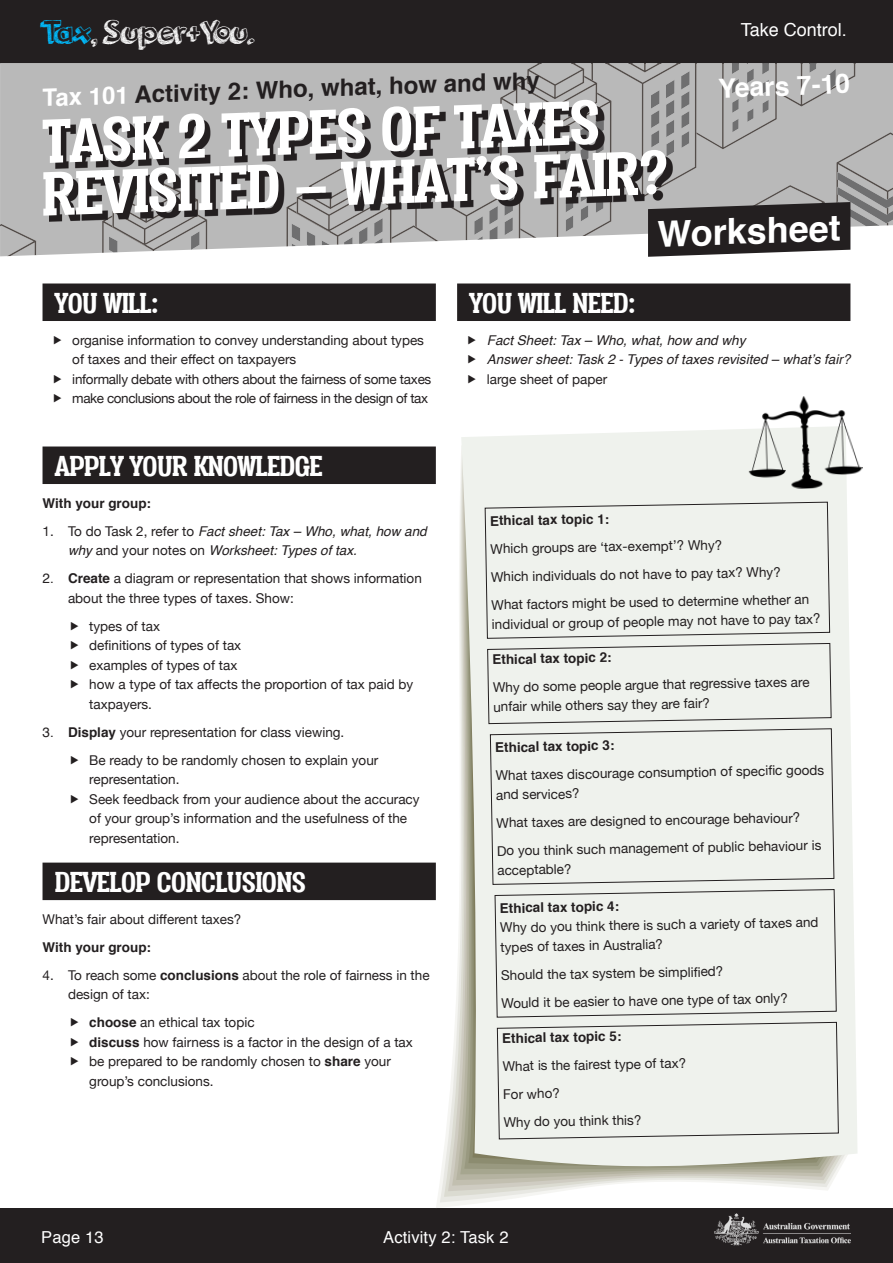
<style>
.page{position:relative;width:893px;height:1263px;background:#fff}
.page>*{position:absolute;margin:0;border:0;box-sizing:border-box;transform-origin:0 0}
.HEADER_-_DROP_SHADDO{font:700 72px/52.5px "Vacer Serif Personal";color:#fff}
.H2_-_WORKSHEET{font:700 36px "Helvetica";color:#fff}
.H3_-_Black_Backgroun{font:700 33px "Vacer Serif Personal";color:#fff}
.t1{font:33px "orangejuice";letter-spacing:-.015em;color:#fff}
.t2{font:700 26.55px "Helvetica";color:#fff}
.H2_-_HEADER{font:700 24px "Helvetica";color:#231f20}
.t3{font:18px "Helvetica";color:#fff}
.t4{font:16.5px "Helvetica";letter-spacing:.01em;color:#fff}
.BODY{font:13.5px/19.5px "Helvetica Neue";color:#231f20}
.t5{font:italic 13.5px/19.5px "Helvetica";color:#231f20}
.BODY-2{font:700 13.5px "Helvetica";color:#231f20}
.BODY-3{font:13.5px "Helvetica Neue";letter-spacing:-.02em;color:#231f20}
.BODY-4{font:13.5px "Helvetica Neue";letter-spacing:-.03em;color:#231f20}
.s1{color:#00bdff}
.s2{color:#fff}
.s3{font-family:"Helvetica Neue";font-style:normal}
.s4{font-family:"Helvetica"}
.s5{font-family:"Helvetica";font-weight:700}
</style>
<div class="page">
<div style="left:0;top:0;width:893px;height:63px;background:#231f20"></div>
<div style="left:0;top:1208px;width:893px;height:55px;background:#231f20"></div>
<img style="left:714px;top:1213px;width:136px;height:33px">
<svg style="left:461px;top:429px;width:396px;height:744px;background:#e4e6df"></svg>
<div style="left:0;top:63px;width:102px;height:192px;background:#b9b9b9"></div>
<svg style="left:0;top:223px;width:45px;height:33px"></svg>
<svg style="left:49px;top:106px;width:53px;height:116px;background:#757373"></svg>
<svg style="left:102px;top:63px;width:791px;height:194px;background:#989797"></svg>
<div style="left:43px;top:283px;width:393px;height:38px;background:#231f20"></div>
<div style="left:457px;top:283px;width:393px;height:38px;background:#231f20"></div>
<div style="left:43px;top:446px;width:393px;height:38px;background:#231f20"></div>
<div style="left:43px;top:862px;width:393px;height:38px;background:#231f20"></div>
<div style="left:484px;top:501px;width:346px;height:138px;background:#eff2ed"></div>
<div style="left:487px;top:643px;width:345px;height:81px;background:#eff2ed"></div>
<div style="left:490px;top:728px;width:345px;height:157px;background:#eff2ed"></div>
<div style="left:494px;top:889px;width:345px;height:251px;background:#eff2ed"></div>
<img style="left:746px;top:396px;width:117px;height:94px">
<h3 class="t1" style="left:40px;top:9px;width:216px"><span class="s1">Tax</span>, Super+You.</h3>
<h3 class="t3" style="left:741px;top:16px;width:108px">Take Control.</h3>
<p class="H2_-_HEADER" style="left:42px;top:78px;width:499px;rotate:-2deg"><span class="s2">Tax 101</span> Activity 2: Who, what, how and why</p>
<p class="t2" style="left:718px;top:67px;width:133px;rotate:-2deg">Years 7-10</p>
<p class="HEADER_-_DROP_SHADDO" style="left:39px;top:115px;width:628px;rotate:-2deg">TASK 2 TYPES OF TAXES<br>REVISITED – WHAT’S FAIR?</p>
<p class="H2_-_WORKSHEET" style="left:656px;top:205px;width:185px;rotate:-2deg">Worksheet</p>
<p class="H3_-_Black_Backgroun" style="left:55px;top:284px;width:105px">YOU WILL:</p>
<p class="BODY" style="left:72px;top:331px;width:353px">organise information to convey understanding about types of taxes and their effect on taxpayers</p>
<p class="BODY-3" style="left:72px;top:369px;width:361px">informally debate with others about the fairness of some taxes</p>
<p class="BODY-4" style="left:72px;top:389px;width:357px">make conclusions about the role of fairness in the design of tax</p>
<p class="H3_-_Black_Backgroun" style="left:55px;top:447px;width:269px">APPLY YOUR KNOWLEDGE</p>
<p class="BODY-2" style="left:43px;top:492px;width:110px">With your group:</p>
<p class="t5" style="left:68px;top:522px;width:360px;text-indent:-26px"><span class="s3">1. To do Task 2, refer to</span> Fact sheet: Tax – Who, what, how and why <span class="s3">and your notes on</span> Worksheet: Types of tax.</p>
<p class="BODY" style="left:68px;top:569px;width:355px;text-indent:-26px"><span class="s4">2.</span> <span class="s5">Create</span> a diagram or representation that shows information about the three types of taxes. Show:</p>
<p class="BODY" style="left:89px;top:617px;width:72px">types of tax</p>
<p class="BODY" style="left:89px;top:636px;width:154px">definitions of types of tax</p>
<p class="BODY" style="left:89px;top:656px;width:150px">examples of types of tax</p>
<p class="BODY" style="left:89px;top:675px;width:326px">how a type of tax affects the proportion of tax paid by taxpayers.</p>
<p class="BODY" style="left:43px;top:723px;width:303px"><span class="s4">3.</span> <span class="s5">Display</span> your representation for class viewing.</p>
<p class="BODY" style="left:89px;top:751px;width:291px">Be ready to be randomly chosen to explain your representation.</p>
<p class="BODY" style="left:89px;top:790px;width:332px">Seek feedback from your audience about the accuracy of your group’s information and the usefulness of the representation.</p>
<p class="H3_-_Black_Backgroun" style="left:55px;top:863px;width:252px">DEVELOP CONCLUSIONS</p>
<p class="BODY" style="left:43px;top:910px;width:200px">What’s fair about different taxes?</p>
<p class="BODY-2" style="left:43px;top:936px;width:110px">With your group:</p>
<p class="BODY" style="left:68px;top:966px;width:363px;text-indent:-26px">4. To reach some <span class="s5">conclusions</span> about the role of fairness in the design of tax:</p>
<p class="BODY" style="left:89px;top:1013px;width:167px"><span class="s5">choose</span> an ethical tax topic</p>
<p class="BODY" style="left:89px;top:1033px;width:325px"><span class="s5">discuss</span> how fairness is a factor in the design of a tax</p>
<p class="BODY" style="left:89px;top:1052px;width:303px">be prepared to be randomly chosen to <span class="s5">share</span> your group’s conclusions.</p>
<p class="H3_-_Black_Backgroun" style="left:470px;top:284px;width:167px">YOU WILL NEED:</p>
<p class="t5" style="left:487px;top:331px;width:260px">Fact Sheet: Tax – Who, what, how and why</p>
<p class="t5" style="left:487px;top:350px;width:365px">Answer sheet: Task 2 - Types of taxes revisited – what’s fair?</p>
<p class="BODY" style="left:487px;top:370px;width:122px">large sheet of paper</p>
<p class="BODY-2" style="left:490px;top:510px;width:121px;rotate:-1deg">Ethical tax topic 1:</p>
<p class="BODY" style="left:490px;top:540px;width:233px;rotate:-1deg">Which groups are ‘tax-exempt’? Why?</p>
<p class="BODY" style="left:491px;top:568px;width:291px;rotate:-1deg">Which individuals do not have to pay tax? Why?</p>
<p class="BODY" style="left:491px;top:596px;width:330px;rotate:-1deg">What factors might be used to determine whether an individual or group of people may not have to pay tax?</p>
<p class="BODY-2" style="left:492px;top:648px;width:121px;rotate:-1deg">Ethical tax topic 2:</p>
<p class="BODY" style="left:493px;top:678px;width:318px;rotate:-1deg">Why do some people argue that regressive taxes are unfair while others say they are fair?</p>
<p class="BODY-2" style="left:495px;top:736px;width:121px;rotate:-1deg">Ethical tax topic 3:</p>
<p class="BODY" style="left:496px;top:766px;width:330px;rotate:-1deg">What taxes discourage consumption of specifi c goods and services?</p>
<p class="BODY" style="left:496px;top:814px;width:305px;rotate:-1deg">What taxes are designed to encourage behaviour?</p>
<p class="BODY" style="left:497px;top:842px;width:326px;rotate:-1deg">Do you think such management of public behaviour is acceptable?</p>
<p class="BODY" style="left:500px;top:899px;width:320px;rotate:-1deg"><span class="s5">Ethical tax topic 4:<br></span>Why do you think there is such a variety of taxes and types of taxes in Australia?</p>
<p class="BODY" style="left:501px;top:966px;width:224px;rotate:-1deg">Should the tax system be simplifi ed?</p>
<p class="BODY" style="left:501px;top:994px;width:288px;rotate:-1deg">Would it be easier to have one type of tax only?</p>
<p class="BODY-2" style="left:502px;top:1027px;width:121px;rotate:-1deg">Ethical tax topic 5:</p>
<p class="BODY" style="left:502px;top:1057px;width:185px;rotate:-1deg">What is the fairest type of tax?</p>
<p class="BODY" style="left:503px;top:1085px;width:58px;rotate:-1deg">For who?</p>
<p class="BODY" style="left:503px;top:1113px;width:139px;rotate:-1deg">Why do you think this?</p>
<p class="t4" style="left:41px;top:1225px;width:64px">Page 13</p>
<p class="t4" style="left:383px;top:1225px;width:127px">Activity 2: Task 2</p>
</div>
